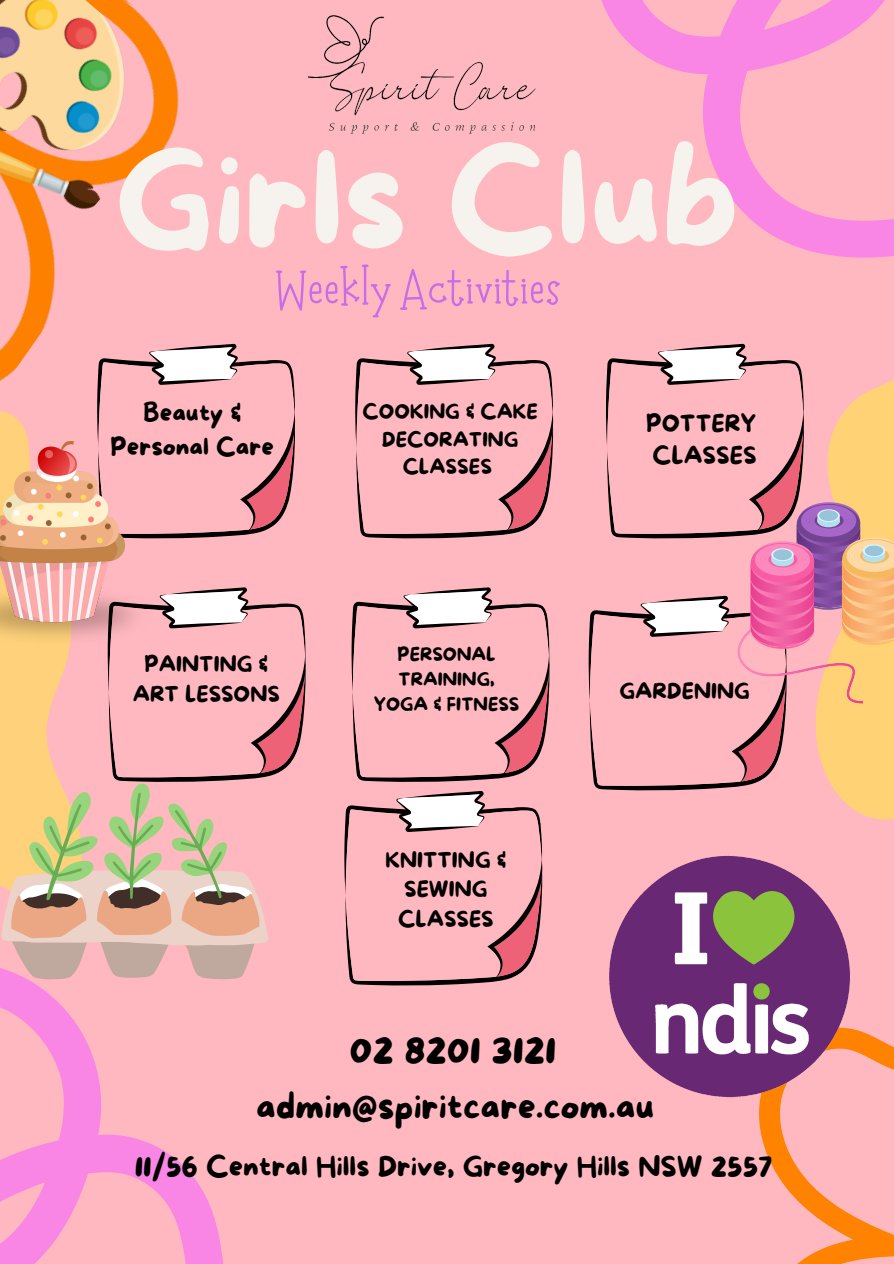
<style>
.page{position:relative;width:894px;height:1264px;background:#fff}
.page>*{position:absolute;margin:0;border:0;box-sizing:border-box;transform-origin:0 0}
.t1{font:135.6px "More Sugar";color:#f6f3ee}
.t2{font:52.2px "Moonlight";color:#cb6ce6}
.t3{font:36.75px "More Sugar";color:#000}
.t4{font:35.4px "More Sugar";color:#000}
.t5{font:28.05px "More Sugar";color:#000}
.t6{font:24.45px/33.6px "More Sugar";color:#000;text-align:center}
.t7{font:23.4px/32.1px "More Sugar";color:#000}
.t8{font:21.45px/29.5px "More Sugar";color:#000;text-align:center}
.t9{font:20.1px/27.6px "More Sugar";color:#000;text-align:center}
.t10{font:18.15px/24.9px "More Sugar";color:#000;text-align:center}
</style>
<div class="page">
<div style="left:0;top:0;width:893px;height:1263px;background:#ffb8bf"></div>
<svg style="left:601px;top:0;width:292px;height:258px"></svg>
<svg style="left:152px;top:344px;width:143px;height:194px"></svg>
<svg style="left:355px;top:344px;width:198px;height:194px"></svg>
<svg style="left:351px;top:587px;width:198px;height:195px"></svg>
<svg style="left:344px;top:791px;width:198px;height:194px"></svg>
<img style="left:759px;top:1031px;width:134px;height:232px">
<img style="left:609px;top:855px;width:252px;height:252px">
<svg style="left:0;top:968px;width:227px;height:295px"></svg>
<img style="left:0;top:239px;width:226px;height:294px">
<svg style="left:0;top:407px;width:93px;height:479px"></svg>
<img style="left:0;top:0;width:179px;height:239px">
<img style="left:0;top:441px;width:152px;height:207px">
<svg style="left:588px;top:343px;width:305px;height:477px"></svg>
<img style="left:307px;top:15px;width:229px;height:119px">
<svg style="left:1px;top:587px;width:304px;height:392px"></svg>
<p class="t1" style="left:115px;top:127px;width:626px">Girls Club</p>
<h6 class="t2" style="left:274px;top:261px;width:288px">Weekly Activities</h6>
<p class="t6" style="left:111px;top:397px;width:165px">Beauty &amp;<br>Personal Care</p>
<p class="t9" style="left:362px;top:399px;width:177px">COOKING &amp; CAKE<br>DECORATING<br>CLASSES</p>
<p class="t7" style="left:646px;top:408px;width:112px">POTTERY<br>CLASSES</p>
<h5 class="t8" style="left:133px;top:650px;width:148px">PAINTING &amp;<br>ART LESSONS</h5>
<p class="t10" style="left:373px;top:642px;width:147px">PERSONAL<br>TRAINING,<br>YOGA &amp; FITNESS</p>
<p class="t8" style="left:385px;top:846px;width:122px">KNITTING &amp;<br>SEWING<br>CLASSES</p>
<p class="t3" style="left:349px;top:1030px;width:208px">02 8201 3121</p>
<p class="t8" style="left:619px;top:677px;width:132px">GARDENING</p>
<p class="t4" style="left:256px;top:1087px;width:400px">admin@spiritcare.com.au</p>
<p class="t5" style="left:135px;top:1151px;width:639px">11/56 Central Hills Drive, Gregory Hills NSW 2557</p>
</div>
